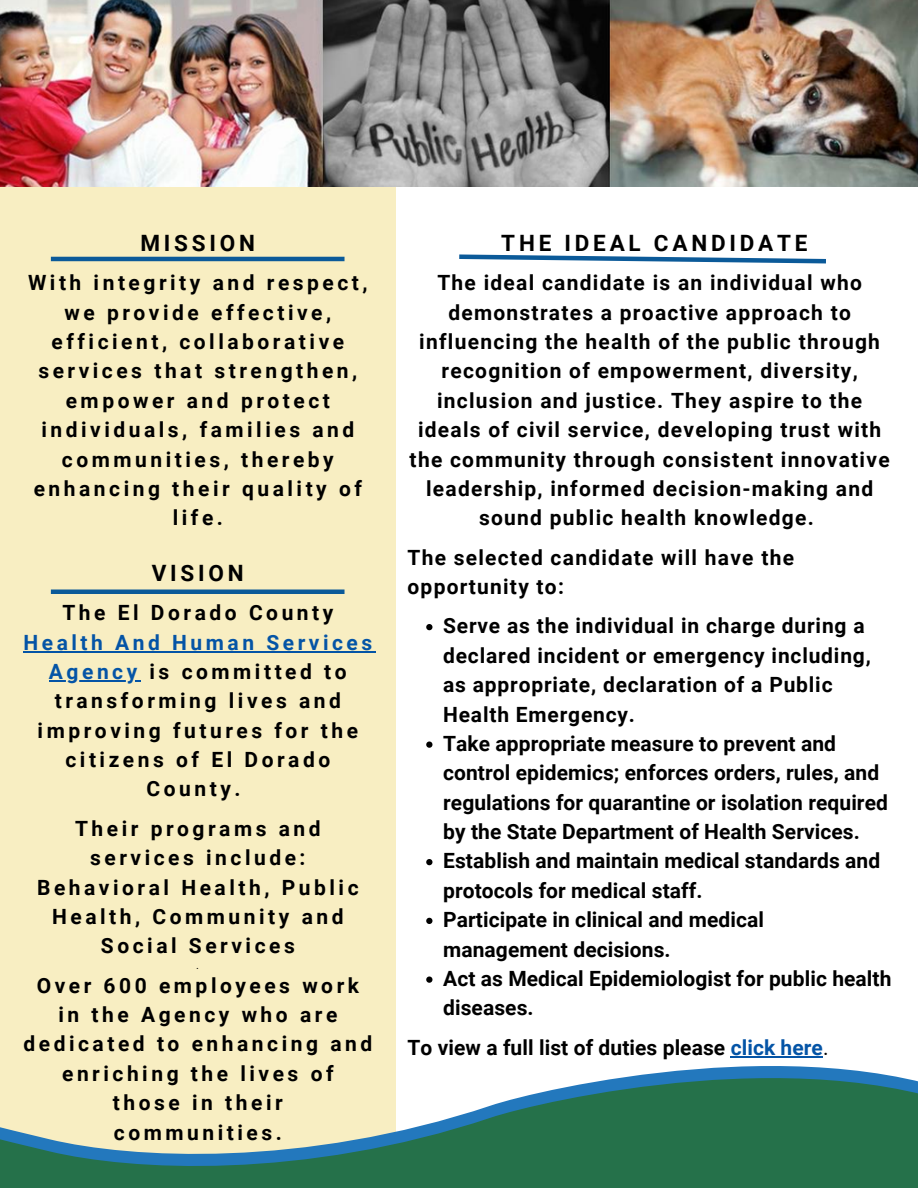
<style>
.page{position:relative;width:918px;height:1188px;background:#fff}
.page>*{position:absolute;margin:0;border:0;box-sizing:border-box;transform-origin:0 0}
.t1{font:700 22.5px "Roboto";letter-spacing:.17em;color:#000}
.t2{font:700 21px/29.4px "Roboto";letter-spacing:.17em;color:#000;text-align:center}
.t3{font:700 21px/29.4px "Roboto";letter-spacing:.005em;color:#000}
.t4{font:700 21px/29.4px "Roboto";letter-spacing:.06em;color:#000;text-align:center}
.t5{font:700 7.5px "Roboto";color:#000}
.s1{color:#0454a6}
.s2{font-weight:400}
</style>
<div class="page">
<div style="left:0;top:127px;width:396px;height:1060px;background:#f8eec2"></div>
<img style="left:0;top:0;width:918px;height:187px">
<svg style="left:0;top:1056px;width:918px;height:132px"></svg>
<hr style="left:24px;top:651px;width:352px;height:2px;background:#0454a6">
<hr style="left:49px;top:680px;width:92px;height:2px;background:#0454a6">
<hr style="left:51px;top:257px;width:294px;height:4px;background:#0b5a99">
<hr style="left:51px;top:590px;width:294px;height:4px;background:#0b5a99">
<svg style="left:426px;top:624px;width:6px;height:6px"></svg>
<svg style="left:426px;top:742px;width:6px;height:6px"></svg>
<svg style="left:426px;top:859px;width:6px;height:6px"></svg>
<svg style="left:426px;top:918px;width:6px;height:6px"></svg>
<svg style="left:426px;top:977px;width:6px;height:6px"></svg>
<hr style="left:731px;top:1056px;width:92px;height:2px;background:#0454a6">
<svg style="left:459px;top:254px;width:367px;height:10px"></svg>
<p class="t1" style="left:140px;top:230px;width:116px">MISSION</p>
<p class="t2" style="left:28px;top:268px;width:341px">With integrity and respect, we provide effective, efficient, collaborative services that strengthen, empower and protect individuals, families and communities, thereby enhancing their quality of life.</p>
<p class="t1" style="left:152px;top:560px;width:93px">VISION</p>
<p class="t2" style="left:62px;top:598px;width:272px">The El Dorado County</p>
<p class="t2" style="left:24px;top:628px;width:350px"><span class="s1">Health And Human Services<br>Agency</span> is committed to transforming lives and improving futures for the citizens of El Dorado<br>County.</p>
<p class="t2" style="left:37px;top:814px;width:323px">Their programs and services include:<br>Behavioral Health, Public<br>Health, Community and<br>Social Services</p>
<p class="t5" style="left:196px;top:962px;width:4px">.</p>
<p class="t2" style="left:24px;top:971px;width:350px">Over 600 employees work<br>in the Agency who are dedicated to enhancing and enriching the lives of<br>those in their<br>communities.</p>
<p class="t1" style="left:501px;top:230px;width:308px">THE IDEAL CANDIDATE</p>
<p class="t4" style="left:410px;top:268px;width:482px">The ideal candidate is an individual who demonstrates a proactive approach to influencing the health of the public through recognition of empowerment, diversity, inclusion and justice. They aspire to the ideals of civil service, developing trust with the community through consistent innovative leadership, informed decision-making and sound public health knowledge.</p>
<p class="t4" style="left:407px;top:543px;width:388px;text-align:left">The selected candidate will have the opportunity to:</p>
<p class="t3" style="left:443px;top:612px;width:450px">Serve as the individual in charge during a declared incident or emergency including, as appropriate, declaration of a Public Health Emergency.<br>Take appropriate measure to prevent and control epidemics; enforces orders, rules, and regulations for quarantine or isolation required by the State Department of Health Services.<br>Establish and maintain medical standards and protocols for medical staff.<br>Participate in clinical and medical management decisions.<br>Act as Medical Epidemiologist for public health diseases.</p>
<p class="t3" style="left:407px;top:1033px;width:423px">To view a full list of duties please <span class="s1">click here</span><span class="s2">.</span></p>
</div>
